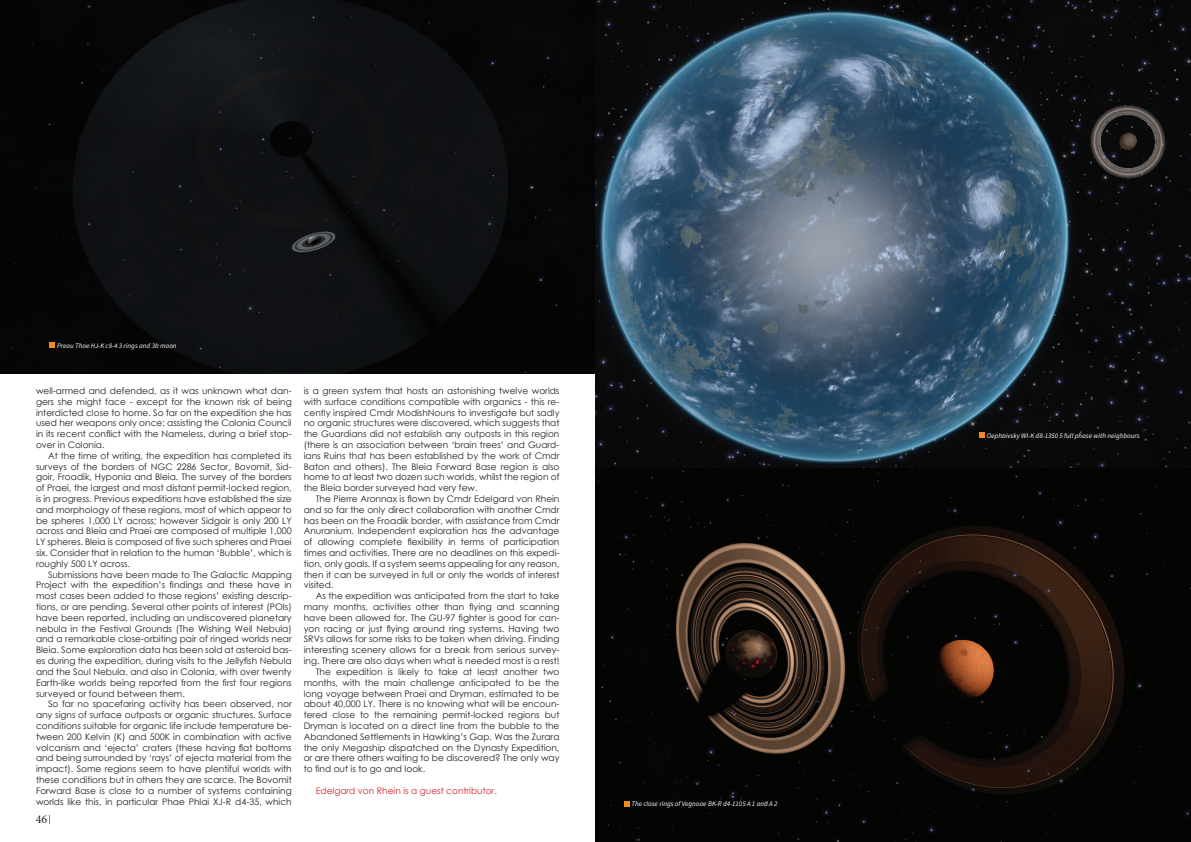
<style>
.page{position:relative;width:1191px;height:842px;background:#fff}
.page>*{position:absolute;margin:0;border:0;box-sizing:border-box;transform-origin:0 0}
.t1{font:12px "Minion Pro";color:#231f20}
.t2{font:9px/10.8px "Century Gothic";color:#231f20;text-align:justify}
.t3{font:9px "Century Gothic";color:#d1232a}
.t4{font:italic 7px "Source Sans Pro";color:#fff}
</style>
<div class="page">
<img style="left:0;top:0;width:595px;height:374px">
<svg style="left:49px;top:342px;width:6px;height:6px"></svg>
<img style="left:595px;top:0;width:596px;height:842px">
<svg style="left:979px;top:432px;width:5px;height:6px"></svg>
<svg style="left:623px;top:801px;width:6px;height:5px"></svg>
<p class="t4" style="left:57px;top:341px;width:121px">Preou Thoe HJ-K c8-4 3 rings and 3b moon</p>
<p class="t2" style="left:36px;top:385px;width:257px">well-armed and defended, as it was unknown what dan&shy;gers she might face - except for the known risk of being interdicted close to home. So far on the expedition she has used her weapons only once: assisting the Colonia Council in its recent conflict with the Nameless, during a brief stop&shy;over in Colonia.</p>
<p class="t2" style="left:36px;top:450px;width:257px;text-indent:12px">At the time of writing, the expedition has completed its surveys of the borders of NGC 2286 Sector, Bovomit, Sid&shy;goir, Froadik, Hyponia and Bleia. The survey of the borders of Praei, the largest and most distant permit-locked region, is in progress. Previous expeditions have established the size and morphology of these regions, most of which appear to be spheres 1,000 LY across; however Sidgoir is only 200 LY across and Bleia and Praei are composed of multiple 1,000<br>LY spheres. Bleia is composed of five such spheres and Praei six. Consider that in relation to the human ‘Bubble’, which is roughly 500 LY across.</p>
<p class="t2" style="left:36px;top:569px;width:257px;text-indent:12px">Submissions have been made to The Galactic Mapping Project with the expedition’s findings and these have in most cases been added to those regions’ existing descrip&shy;tions, or are pending. Several other points of interest (POIs) have been reported, including an undiscovered planetary nebula in the Festival Grounds (The Wishing Well Nebula) and a remarkable close-orbiting pair of ringed worlds near Bleia. Some exploration data has been sold at asteroid bas&shy;es during the expedition, during visits to the Jellyfish Nebula and the Soul Nebula, and also in Colonia, with over twenty Earth-like worlds being reported from the first four regions surveyed or found between them.</p>
<p class="t2" style="left:36px;top:698px;width:257px;text-indent:12px">So far no spacefaring activity has been observed, nor any signs of surface outposts or organic structures. Surface conditions suitable for organic life include temperature be&shy;tween 200 Kelvin (K) and 500K in combination with active volcanism and ‘ejecta’ craters (these having flat bottoms and being surrounded by ‘rays’ of ejecta material from the impact). Some regions seem to have plentiful worlds with these conditions but in others they are scarce. The Bovomit Forward Base is close to a number of systems containing worlds like this, in particular Phae Phlai XJ-R d4-35, which</p>
<h1 class="t1" style="left:36px;top:811px;width:13px">46</h1>
<p class="t2" style="left:304px;top:385px;width:257px">is a green system that hosts an astonishing twelve worlds with surface conditions compatible with organics - this re&shy;cently inspired Cmdr ModishNouns to investigate but sadly no organic structures were discovered, which suggests that the Guardians did not establish any outposts in this region (there is an association between ‘brain trees’ and Guard&shy;ians Ruins that has been established by the work of Cmdr Baton and others). The Bleia Forward Base region is also home to at least two dozen such worlds, whilst the region of the Bleia border surveyed had very few.</p>
<p class="t2" style="left:304px;top:493px;width:257px;text-indent:12px">The Pierre Aronnax is flown by Cmdr Edelgard von Rhein and so far the only direct collaboration with another Cmdr has been on the Froadik border, with assistance from Cmdr Anuranium. Independent exploration has the advantage of allowing complete flexibility in terms of participation times and activities. There are no deadlines on this expedi&shy;tion, only goals. If a system seems appealing for any reason, then it can be surveyed in full or only the worlds of interest visited.</p>
<p class="t2" style="left:316px;top:590px;width:245px">As the expedition was anticipated from the start to take</p>
<p class="t2" style="left:304px;top:601px;width:257px">many months, activities other than flying and scanning</p>
<p class="t2" style="left:304px;top:612px;width:257px">have been allowed for. The GU-97 fighter is good for can-</p>
<p class="t2" style="left:304px;top:623px;width:257px">yon racing or just flying around ring systems. Having two</p>
<p class="t2" style="left:304px;top:634px;width:257px">SRVs allows for some risks to be taken when driving. Finding</p>
<p class="t2" style="left:304px;top:644px;width:257px">interesting scenery allows for a break from serious survey-</p>
<p class="t2" style="left:304px;top:655px;width:257px">ing. There are also days when what is needed most is a rest!</p>
<p class="t2" style="left:316px;top:666px;width:245px">The expedition is likely to take at least another two</p>
<p class="t2" style="left:304px;top:677px;width:257px">months, with the main challenge anticipated to be the</p>
<p class="t2" style="left:304px;top:688px;width:257px">long voyage between Praei and Dryman, estimated to be</p>
<p class="t2" style="left:304px;top:698px;width:257px">about 40,000 LY. There is no knowing what will be encoun-</p>
<p class="t2" style="left:304px;top:709px;width:257px">tered close to the remaining permit-locked regions but</p>
<p class="t2" style="left:304px;top:720px;width:257px">Dryman is located on a direct line from the bubble to the</p>
<p class="t2" style="left:304px;top:731px;width:257px">Abandoned Settlements in Hawking’s Gap. Was the Zurara</p>
<p class="t2" style="left:304px;top:742px;width:257px">the only Megaship dispatched on the Dynasty Expedition,</p>
<p class="t2" style="left:304px;top:752px;width:257px">or are there others waiting to be discovered? The only way</p>
<p class="t2" style="left:304px;top:763px;width:123px">to find out is to go and look.</p>
<p class="t3" style="left:316px;top:784px;width:183px">Edelgard von Rhein is a guest contributor.</p>
<p class="t4" style="left:631px;top:799px;width:147px">The close rings of Vegnoae BK-R d4-1105 A 1 and A 2</p>
<p class="t4" style="left:986px;top:431px;width:154px">Oephaivsky WI-K d8-1350 5 full phase with neighbours</p>
</div>
